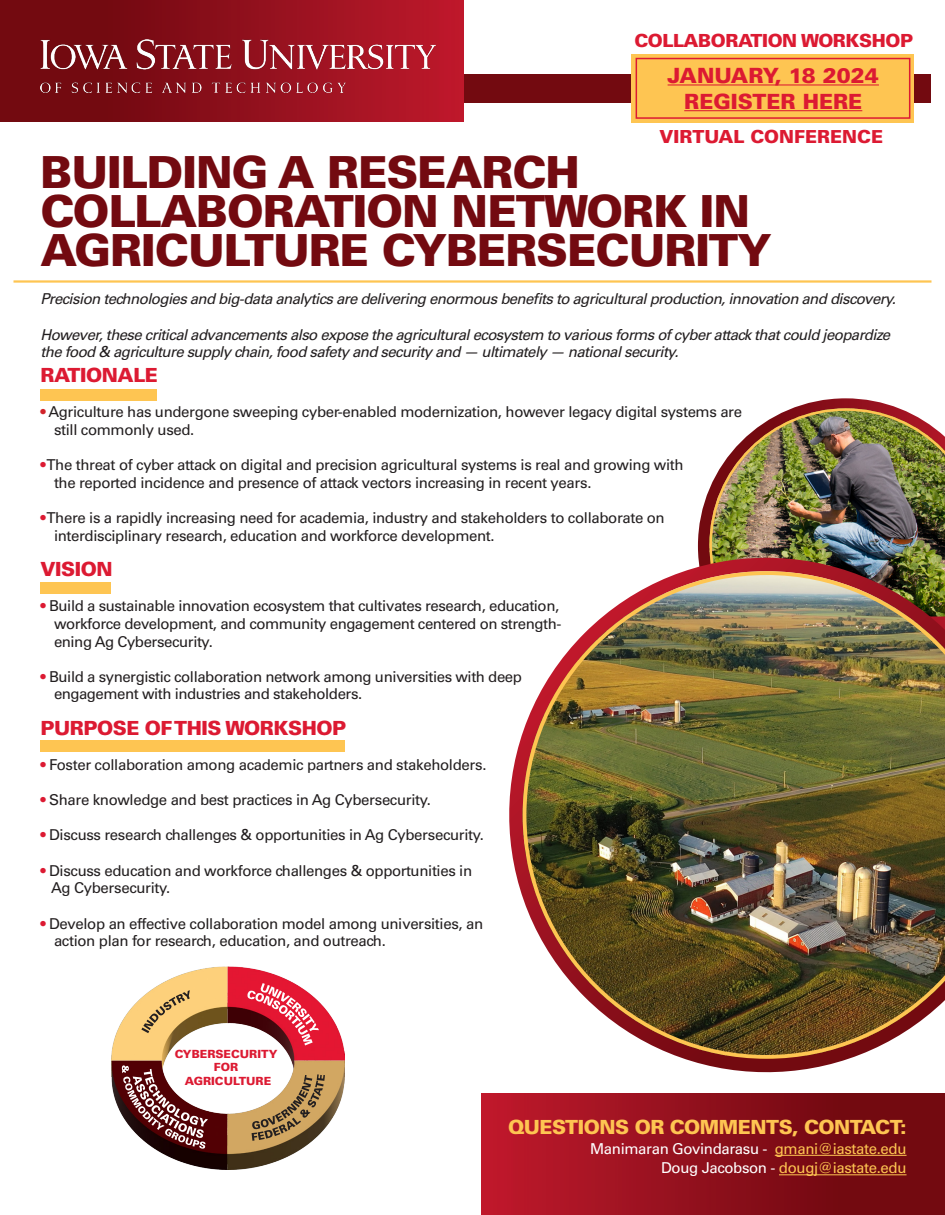
<style>
.page{position:relative;width:945px;height:1215px;background:#fff}
.page>*{position:absolute;margin:0;border:0;box-sizing:border-box;transform-origin:0 0}
.t1{font:900 44.25px "Univers LT Std";letter-spacing:-.025em;color:#730a10}
.t2{font:900 21px "Univers LT Std";color:#dc1a32}
.t3{font:900 19.5px "Univers LT Std";letter-spacing:-.025em;color:#dc1a32}
.t4{font:900 19.5px "Univers LT Std";letter-spacing:-.025em;color:#fec552}
.t5{font:900 18.15px "Univers LT Std";letter-spacing:-.025em;color:#dc1a32}
.t6{font:900 18px "Univers LT Std";color:#dc1a32}
.t7{font:15px/17.7px "Univers LT Std";letter-spacing:-.025em;color:#231f20}
.t8{font:italic 15px/17.7px "Univers LT Std";letter-spacing:-.04em;color:#231f20}
.t9{font:15px "Univers LT Std";letter-spacing:-.025em;color:#fff}
.t10{font:15px "Univers LT Std";letter-spacing:-.025em;color:#fec552}
.t11{font:900 11.25px/13.5px "Univers LT Std";color:#dc1a32;text-align:center}
.s1{color:#d1232a}
.s2{color:#dc1a32}
.s3{color:#fec552}
.s4{color:#fff}
</style>
<div class="page">
<hr style="left:14px;top:280px;width:918px;height:3px;background:#fec552">
<div style="left:464px;top:74px;width:468px;height:28px;background:#730a10"></div>
<div style="left:631px;top:54px;width:283px;height:69px;background:#fec552"></div>
<hr style="left:668px;top:84px;width:211px;height:2px;background:#dc1a32">
<hr style="left:684px;top:110px;width:178px;height:1px;background:#dc1a32">
<svg style="left:698px;top:398px;width:200px;height:160px"></svg>
<img style="left:709px;top:408px;width:236px;height:150px">
<svg style="left:484px;top:558px;width:461px;height:536px"></svg>
<img style="left:523px;top:571px;width:422px;height:488px">
<div style="left:0;top:0;width:464px;height:122px;background:linear-gradient(to right,#65070c,#ba182b)"></div>
<div style="left:482px;top:1094px;width:463px;height:121px;background:linear-gradient(to right,#bc182b,#65080c)"></div>
<img style="left:40px;top:40px;width:396px;height:53px">
<div style="left:636px;top:58px;width:274px;height:61px;border:2px solid #dc1a32"></div>
<hr style="left:775px;top:1155px;width:132px;height:1px;background:#fec552">
<hr style="left:779px;top:1174px;width:128px;height:1px;background:#fec552">
<div style="left:40px;top:390px;width:117px;height:11px;background:#fec552"></div>
<div style="left:40px;top:582px;width:71px;height:11px;background:#fec552"></div>
<div style="left:40px;top:741px;width:305px;height:11px;background:#fec552"></div>
<img style="left:111px;top:967px;width:234px;height:93px">
<img style="left:111px;top:1060px;width:234px;height:110px">
<svg style="left:141px;top:990px;width:49px;height:43px"></svg>
<svg style="left:252px;top:1074px;width:73px;height:67px"></svg>
<svg style="left:122px;top:1065px;width:86px;height:84px"></svg>
<svg style="left:247px;top:983px;width:72px;height:62px"></svg>
<p class="t5" style="left:635px;top:29px;width:280px">COLLABORATION WORKSHOP</p>
<p class="t2" style="left:668px;top:62px;width:213px">JANUARY, 18 2024</p>
<p class="t2" style="left:684px;top:88px;width:180px">REGISTER HERE</p>
<p class="t6" style="left:659px;top:125px;width:225px">VIRTUAL CONFERENCE</p>
<p class="t1" style="left:40px;top:145px;width:541px">BUILDING A RESEARCH</p>
<p class="t1" style="left:40px;top:184px;width:711px">COLLABORATION NETWORK IN</p>
<p class="t1" style="left:40px;top:223px;width:733px">AGRICULTURE CYBERSECURITY</p>
<p class="t8" style="left:40px;top:290px;width:857px">Precision technologies and big-data analytics are delivering enormous benefits to agricultural production, innovation and discovery.</p>
<p class="t8" style="left:40px;top:326px;width:851px">However, these critical advancements also expose the agricultural ecosystem to various forms of cyber attack that could jeopardize the food &amp; agriculture supply chain, food safety and security and — ultimately — national security.</p>
<p class="t3" style="left:40px;top:363px;width:119px">RATIONALE</p>
<p class="t7" style="left:54px;top:403px;width:690px;text-indent:-14px"><span class="s1">•</span> Agriculture has undergone sweeping cyber-enabled modernization, however legacy digital systems are still commonly used.</p>
<p class="t7" style="left:54px;top:456px;width:631px;text-indent:-14px"><span class="s2">•</span> The threat of cyber attack on digital and precision agricultural systems is real and growing with the reported incidence and presence of attack vectors increasing in recent years.</p>
<p class="t7" style="left:54px;top:509px;width:612px;text-indent:-14px"><span class="s2">•</span> There is a rapidly increasing need for academia, industry and stakeholders to collaborate on interdisciplinary research, education and workforce development.</p>
<p class="t3" style="left:40px;top:557px;width:74px">VISION</p>
<p class="t7" style="left:54px;top:597px;width:509px;text-indent:-14px"><span class="s2">•</span> Build a sustainable innovation ecosystem that cultivates research, education, workforce development, and community engagement centered on strength&shy;ening Ag Cybersecurity.</p>
<p class="t7" style="left:54px;top:668px;width:469px;text-indent:-14px"><span class="s2">•</span> Build a synergistic collaboration network among universities with deep engagement with industries and stakeholders.</p>
<p class="t3" style="left:40px;top:715px;width:307px">PURPOSE OF THIS WORKSHOP</p>
<p class="t7" style="left:40px;top:756px;width:448px"><span class="s2">•</span> Foster collaboration among academic partners and stakeholders.</p>
<p class="t7" style="left:40px;top:791px;width:392px"><span class="s2">•</span> Share knowledge and best practices in Ag Cybersecurity.</p>
<p class="t7" style="left:40px;top:826px;width:445px"><span class="s2">•</span> Discuss research challenges &amp; opportunities in Ag Cybersecurity.</p>
<p class="t7" style="left:40px;top:862px;width:433px"><span class="s2">•</span> Discuss education and workforce challenges &amp; opportunities in</p>
<p class="t7" style="left:51px;top:879px;width:121px">Ag Cybersecurity.</p>
<p class="t7" style="left:54px;top:915px;width:431px;text-indent:-14px"><span class="s2">•</span> Develop an effective collaboration model among universities, an action plan for research, education, and outreach.</p>
<p class="t11" style="left:175px;top:1047px;width:104px">CYBERSECURITY<br>FOR<br>AGRICULTURE</p>
<p class="t4" style="left:508px;top:1115px;width:400px">QUESTIONS OR COMMENTS, CONTACT:</p>
<p class="t9" style="left:590px;top:1140px;width:318px">Manimaran Govindarasu - <span class="s3">gmani@iastate.edu</span></p>
<p class="t10" style="left:661px;top:1159px;width:247px"><span class="s4">Doug Jacobson -</span> dougj@iastate.edu</p>
</div>
